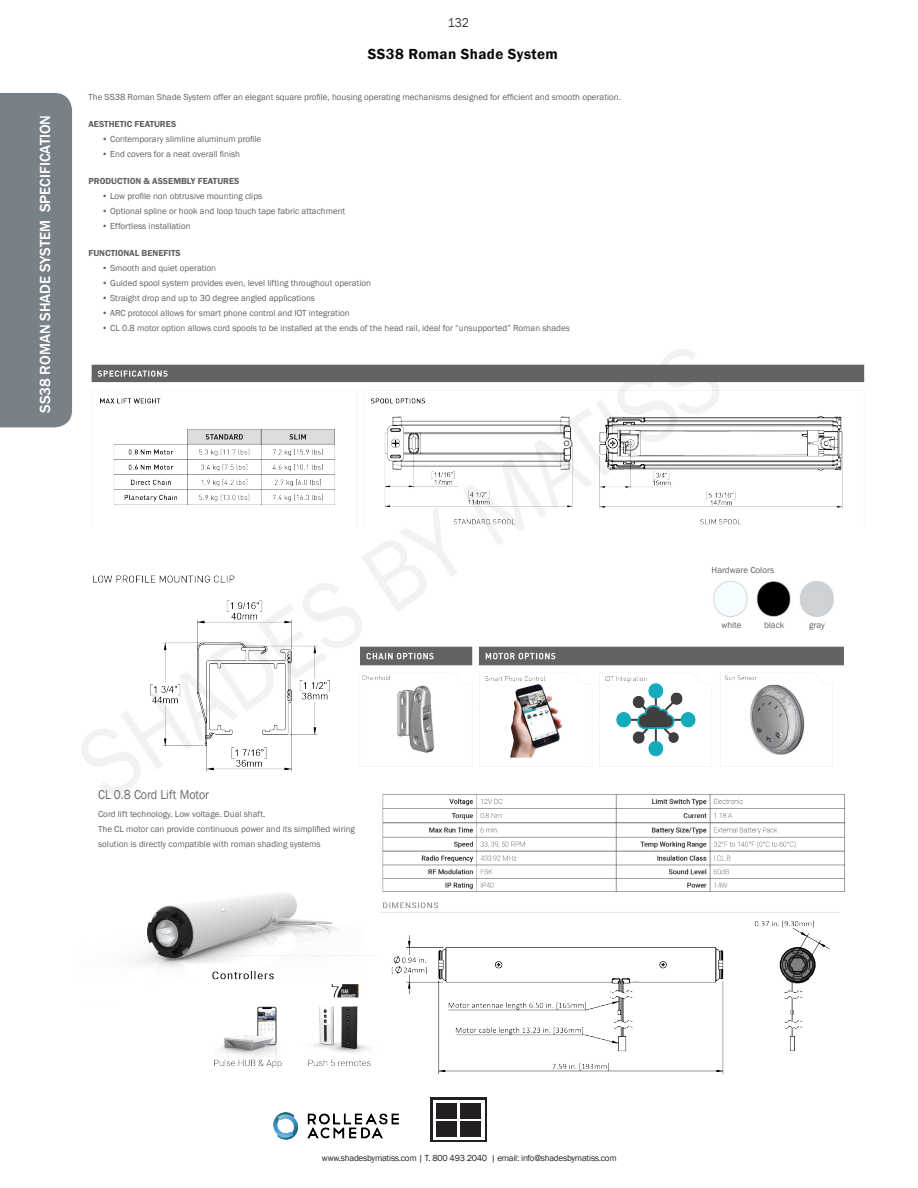
<style>
.page{position:relative;width:918px;height:1188px;background:#fff}
.page>*{position:absolute;margin:0;border:0;box-sizing:border-box;transform-origin:0 0}
.t1{font:500 15px "Franklin Gothic";color:#fff}
.t2{font:600 15px "Franklin Gothic";letter-spacing:.025em;color:#0c0806}
.t3{font:13.2px "Franklin Gothic";color:#6e6b67;scale:.91 1}
.t4{font:13.2px "Franklin Gothic";color:#3e3e3f;scale:.91 1}
.t5{font:9px "Franklin Gothic";color:#61615d}
.t6{font:9px "Franklin Gothic";letter-spacing:-.025em;color:#231f20}
.t7{font:600 9px "Franklin Gothic";color:#61615d}
</style>
<div class="page">
<div style="left:430px;top:1098px;width:57px;height:44px;background:#231f20"></div>
<div style="left:433px;top:1100px;width:52px;height:40px;background:#fff"></div>
<div style="left:436px;top:1103px;width:21px;height:16px;background:#231f20"></div>
<div style="left:460px;top:1103px;width:21px;height:16px;background:#231f20"></div>
<div style="left:436px;top:1121px;width:21px;height:16px;background:#231f20"></div>
<div style="left:460px;top:1121px;width:21px;height:16px;background:#231f20"></div>
<div style="left:0;top:93px;width:72px;height:335px;background:#788088"></div>
<img style="left:274px;top:1112px;width:125px;height:28px">
<img style="left:375px;top:646px;width:468px;height:121px">
<img style="left:713px;top:581px;width:121px;height:36px">
<img style="left:91px;top:364px;width:774px;height:162px">
<img style="left:93px;top:575px;width:282px;height:197px">
<img style="left:133px;top:892px;width:230px;height:75px">
<img style="left:197px;top:956px;width:174px;height:112px">
<img style="left:381px;top:794px;width:464px;height:281px">
<p class="t1" style="left:36px;top:413px;width:300px;rotate:-90deg">SS38 ROMAN SHADE SYSTEM SPECIFICATION</p>
<p class="t4" style="left:448px;top:15px;width:25px">132</p>
<p class="t2" style="left:368px;top:44px;width:192px">SS38 Roman Shade System</p>
<p class="t5" style="left:88px;top:92px;width:534px">The SS38 Roman Shade System offer an elegant square profile, housing operating mechanisms designed for efficient and smooth operation.</p>
<p class="t7" style="left:88px;top:119px;width:89px">AESTHETIC FEATURES</p>
<p class="t5" style="left:102px;top:134px;width:161px">• Contemporary slimline aluminum profile</p>
<p class="t5" style="left:102px;top:149px;width:140px">• End covers for a neat overall finish</p>
<p class="t7" style="left:88px;top:176px;width:153px">PRODUCTION &amp; ASSEMBLY FEATURES</p>
<p class="t5" style="left:102px;top:191px;width:162px">• Low profile non obtrusive mounting clips</p>
<p class="t5" style="left:102px;top:206px;width:245px">• Optional spline or hook and loop touch tape fabric attachment</p>
<p class="t5" style="left:102px;top:221px;width:90px">• Effortless installation</p>
<p class="t7" style="left:88px;top:248px;width:94px">FUNCTIONAL BENEFITS</p>
<p class="t5" style="left:102px;top:263px;width:116px">• Smooth and quiet operation</p>
<p class="t5" style="left:102px;top:278px;width:271px">• Guided spool system provides even, level lifting throughout operation</p>
<p class="t5" style="left:102px;top:293px;width:215px">• Straight drop and up to 30 degree angled applications</p>
<p class="t5" style="left:102px;top:308px;width:249px">• ARC protocol allows for smart phone control and IOT integration</p>
<p class="t5" style="left:102px;top:323px;width:470px">• CL 0.8 motor option allows cord spools to be installed at the ends of the head rail, ideal for “unsupported” Roman shades</p>
<p class="t3" style="left:98px;top:786px;width:124px">CL 0.8 Cord Lift Motor</p>
<p class="t5" style="left:98px;top:809px;width:169px">Cord lift technology. Low voltage. Dual shaft.</p>
<p class="t5" style="left:98px;top:824px;width:258px">The CL motor can provide continuous power and its simplified wiring</p>
<p class="t5" style="left:98px;top:839px;width:224px">solution is directly compatible with roman shading systems</p>
<p class="t5" style="left:712px;top:564px;width:64px">Hardware Colors</p>
<p class="t5" style="left:721px;top:619px;width:22px">white</p>
<p class="t5" style="left:764px;top:619px;width:22px">black</p>
<p class="t5" style="left:809px;top:619px;width:17px">gray</p>
<p class="t6" style="left:322px;top:1152px;width:296px">www.shadesbymatiss.com | T. 800 493 2040 | email: info@shadesbymatiss.com</p>
</div>
